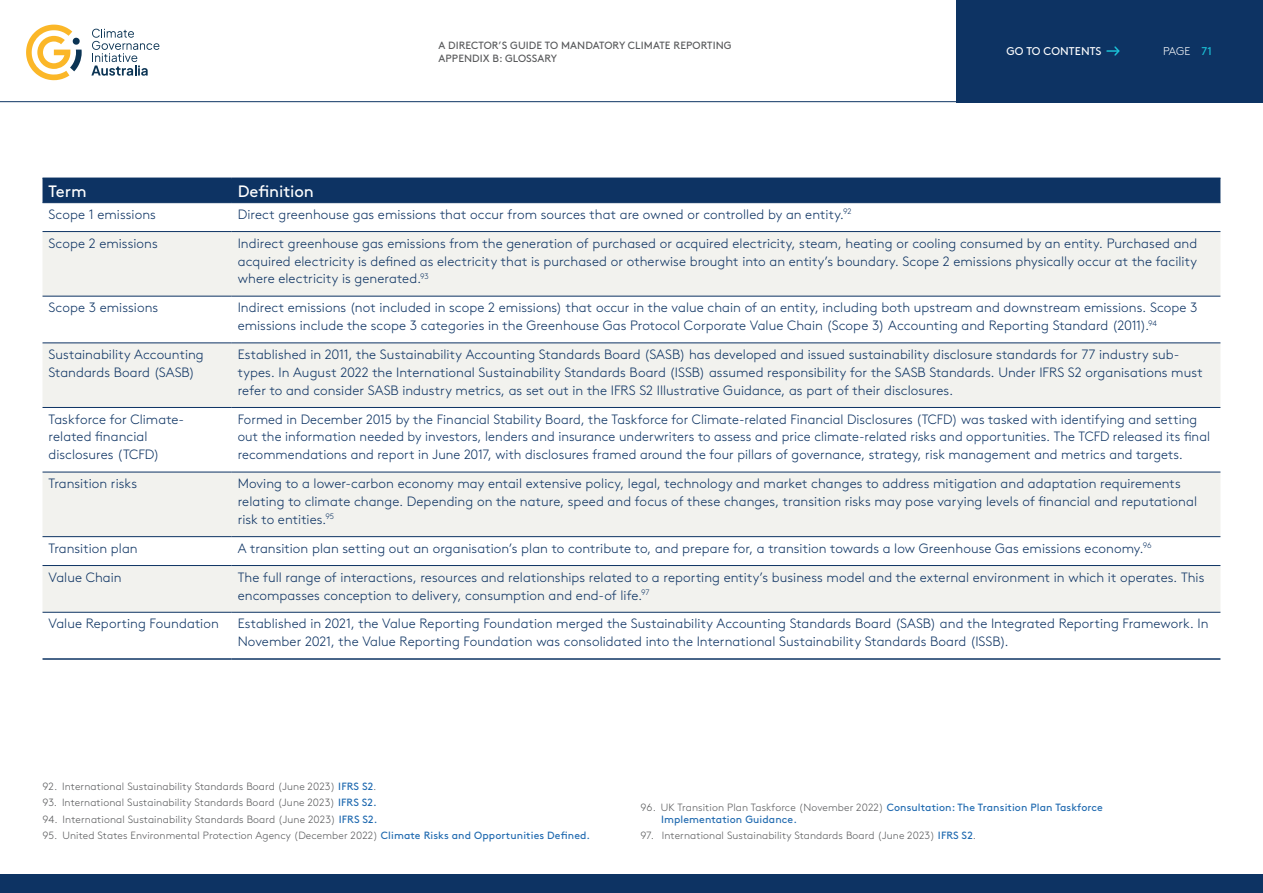
<style>
.page{position:relative;width:1263px;height:893px;background:#fff}
.page>*{position:absolute;margin:0;border:0;box-sizing:border-box;transform-origin:0 0}
.T_Title{font:16.5px "Brown Std";letter-spacing:-.005em;color:#fff}
.T_Body_Copy{font:300 13.5px/17.9px "Brown Std";letter-spacing:.005em;color:#0d3363}
.t1{font:11.25px "Brown Std";letter-spacing:.01em;color:#fff}
.t2{font:300 11.25px "Brown Std";color:#fff}
.Footnote-List{font:300 10.5px "Brown Std";letter-spacing:.01em;color:#58595b}
.Footnote-List-2{font:10.5px/12px "Brown Std";letter-spacing:.01em;color:#1d68af}
.t3{font:10.5px/12.6px "Brown Std";letter-spacing:.01em;color:#58595b}
.s1{font-weight:400;color:#1abfd5}
.s2{font-weight:400;color:#1d68af}
.s3{font-weight:300;color:#58595b}
</style>
<div class="page">
<div style="left:43px;top:179px;width:1177px;height:23px;background:#0d3363"></div>
<svg style="left:43px;top:232px;width:1177px;height:380px;fill:#f2f2ee"></svg>
<hr style="left:43px;top:231px;width:189px;height:1px;background:#0d3363">
<hr style="left:232px;top:231px;width:988px;height:1px;background:#0d3363">
<hr style="left:43px;top:296px;width:189px;height:1px;background:#0d3363">
<hr style="left:232px;top:296px;width:988px;height:1px;background:#0d3363">
<hr style="left:43px;top:343px;width:189px;height:1px;background:#0d3363">
<hr style="left:232px;top:343px;width:988px;height:1px;background:#0d3363">
<hr style="left:43px;top:407px;width:189px;height:1px;background:#0d3363">
<hr style="left:232px;top:407px;width:988px;height:1px;background:#0d3363">
<hr style="left:43px;top:472px;width:189px;height:1px;background:#0d3363">
<hr style="left:232px;top:472px;width:988px;height:1px;background:#0d3363">
<hr style="left:43px;top:536px;width:189px;height:1px;background:#0d3363">
<hr style="left:232px;top:536px;width:988px;height:1px;background:#0d3363">
<hr style="left:43px;top:565px;width:189px;height:1px;background:#0d3363">
<hr style="left:232px;top:565px;width:988px;height:1px;background:#0d3363">
<hr style="left:43px;top:612px;width:189px;height:1px;background:#0d3363">
<hr style="left:232px;top:612px;width:988px;height:1px;background:#0d3363">
<hr style="left:43px;top:178px;width:189px;height:1px;background:#0d3363">
<hr style="left:232px;top:178px;width:988px;height:1px;background:#0d3363">
<hr style="left:43px;top:202px;width:189px;height:1px;background:#0d3363">
<hr style="left:232px;top:202px;width:988px;height:1px;background:#0d3363">
<hr style="left:43px;top:658px;width:189px;height:2px;background:#0d3363">
<hr style="left:232px;top:658px;width:988px;height:2px;background:#0d3363">
<svg style="left:0;top:0;width:957px;height:102px"></svg>
<div style="left:0;top:874px;width:1263px;height:19px;background:#0d3363"></div>
<div style="left:957px;top:0;width:306px;height:102px;background:#0d3363"></div>
<svg style="left:1107px;top:46px;width:13px;height:10px"></svg>
<svg style="left:91px;top:29px;width:68px;height:47px"></svg>
<svg style="left:26px;top:25px;width:56px;height:55px"></svg>
<p class="t3" style="left:438px;top:39px;width:295px">A DIRECTOR’S GUIDE TO MANDATORY CLIMATE REPORTING<br>APPENDIX B: GLOSSARY</p>
<p class="t1" style="left:1006px;top:45px;width:97px">GO TO CONTENTS</p>
<p class="t2" style="left:1163px;top:45px;width:50px">PAGE <span class="s1">71</span></p>
<p class="T_Title" style="left:49px;top:181px;width:40px">Term</p>
<p class="T_Title" style="left:238px;top:181px;width:78px">Definition</p>
<p class="T_Body_Copy" style="left:49px;top:205px;width:109px">Scope 1 emissions</p>
<p class="T_Body_Copy" style="left:238px;top:205px;width:615px">Direct greenhouse gas emissions that occur from sources that are owned or controlled by an entity.<sup>92</sup></p>
<p class="T_Body_Copy" style="left:49px;top:234px;width:111px">Scope 2 emissions</p>
<p class="T_Body_Copy" style="left:238px;top:234px;width:961px;text-align:justify">Indirect greenhouse gas emissions from the generation of purchased or acquired electricity, steam, heating or cooling consumed by an entity. Purchased and acquired electricity is defined as electricity that is purchased or otherwise brought into an entity’s boundary. Scope 2 emissions physically occur at the facility where electricity is generated.<sup>93</sup></p>
<p class="T_Body_Copy" style="left:49px;top:299px;width:111px">Scope 3 emissions</p>
<p class="T_Body_Copy" style="left:238px;top:299px;width:961px">Indirect emissions (not included in scope 2 emissions) that occur in the value chain of an entity, including both upstream and downstream emissions. Scope 3 emissions include the scope 3 categories in the Greenhouse Gas Protocol Corporate Value Chain (Scope 3) Accounting and Reporting Standard (2011).<sup>94</sup></p>
<p class="T_Body_Copy" style="left:49px;top:346px;width:157px">Sustainability Accounting<br>Standards Board (SASB)</p>
<p class="T_Body_Copy" style="left:238px;top:346px;width:966px">Established in 2011, the Sustainability Accounting Standards Board (SASB) has developed and issued sustainability disclosure standards for 77 industry sub&shy;types. In August 2022 the International Sustainability Standards Board (ISSB) assumed responsibility for the SASB Standards. Under IFRS S2 organisations must refer to and consider SASB industry metrics, as set out in the IFRS S2 Illustrative Guidance, as part of their disclosures.</p>
<p class="T_Body_Copy" style="left:49px;top:410px;width:137px">Taskforce for Climate&shy;related financial disclosures (TCFD)</p>
<p class="T_Body_Copy" style="left:238px;top:410px;width:974px">Formed in December 2015 by the Financial Stability Board, the Taskforce for Climate-related Financial Disclosures (TCFD) was tasked with identifying and setting out the information needed by investors, lenders and insurance underwriters to assess and price climate-related risks and opportunities. The TCFD released its final recommendations and report in June 2017, with disclosures framed around the four pillars of governance, strategy, risk management and metrics and targets.</p>
<p class="T_Body_Copy" style="left:49px;top:475px;width:90px">Transition risks</p>
<p class="T_Body_Copy" style="left:238px;top:475px;width:961px">Moving to a lower-carbon economy may entail extensive policy, legal, technology and market changes to address mitigation and adaptation requirements relating to climate change. Depending on the nature, speed and focus of these changes, transition risks may pose varying levels of financial and reputational risk to entities.<sup>95</sup></p>
<p class="T_Body_Copy" style="left:49px;top:539px;width:91px">Transition plan</p>
<p class="T_Body_Copy" style="left:238px;top:539px;width:915px">A transition plan setting out an organisation’s plan to contribute to, and prepare for, a transition towards a low Greenhouse Gas emissions economy.<sup>96</sup></p>
<p class="T_Body_Copy" style="left:49px;top:568px;width:75px">Value Chain</p>
<p class="T_Body_Copy" style="left:238px;top:568px;width:968px">The full range of interactions, resources and relationships related to a reporting entity’s business model and the external environment in which it operates. This encompasses conception to delivery, consumption and end-of life.<sup>97</sup></p>
<p class="T_Body_Copy" style="left:49px;top:615px;width:172px">Value Reporting Foundation</p>
<p class="T_Body_Copy" style="left:238px;top:615px;width:972px">Established in 2021, the Value Reporting Foundation merged the Sustainability Accounting Standards Board (SASB) and the Integrated Reporting Framework. In<br>November 2021, the Value Reporting Foundation was consolidated into the International Sustainability Standards Board (ISSB).</p>
<p class="Footnote-List" style="left:43px;top:781px;width:335px">92. International Sustainability Standards Board (June 2023) <span class="s2">IFRS S2</span>.</p>
<p class="Footnote-List" style="left:43px;top:797px;width:336px">93. International Sustainability Standards Board (June 2023) <span class="s2">IFRS S2.</span></p>
<p class="Footnote-List" style="left:43px;top:813px;width:336px">94. International Sustainability Standards Board (June 2023) <span class="s2">IFRS S2.</span></p>
<p class="Footnote-List" style="left:43px;top:829px;width:549px">95. United States Environmental Protection Agency (December 2022) <span class="s2">Climate Risks and Opportunities Defined.</span></p>
<p class="Footnote-List-2" style="left:661px;top:801px;width:443px;text-indent:-21px"><span class="s3">96. UK Transition Plan Taskforce (November 2022)</span> Consultation: The Transition Plan Taskforce<br>Implementation Guidance.</p>
<p class="Footnote-List" style="left:640px;top:829px;width:337px">97. International Sustainability Standards Board (June 2023) <span class="s2">IFRS S2</span>.</p>
</div>
